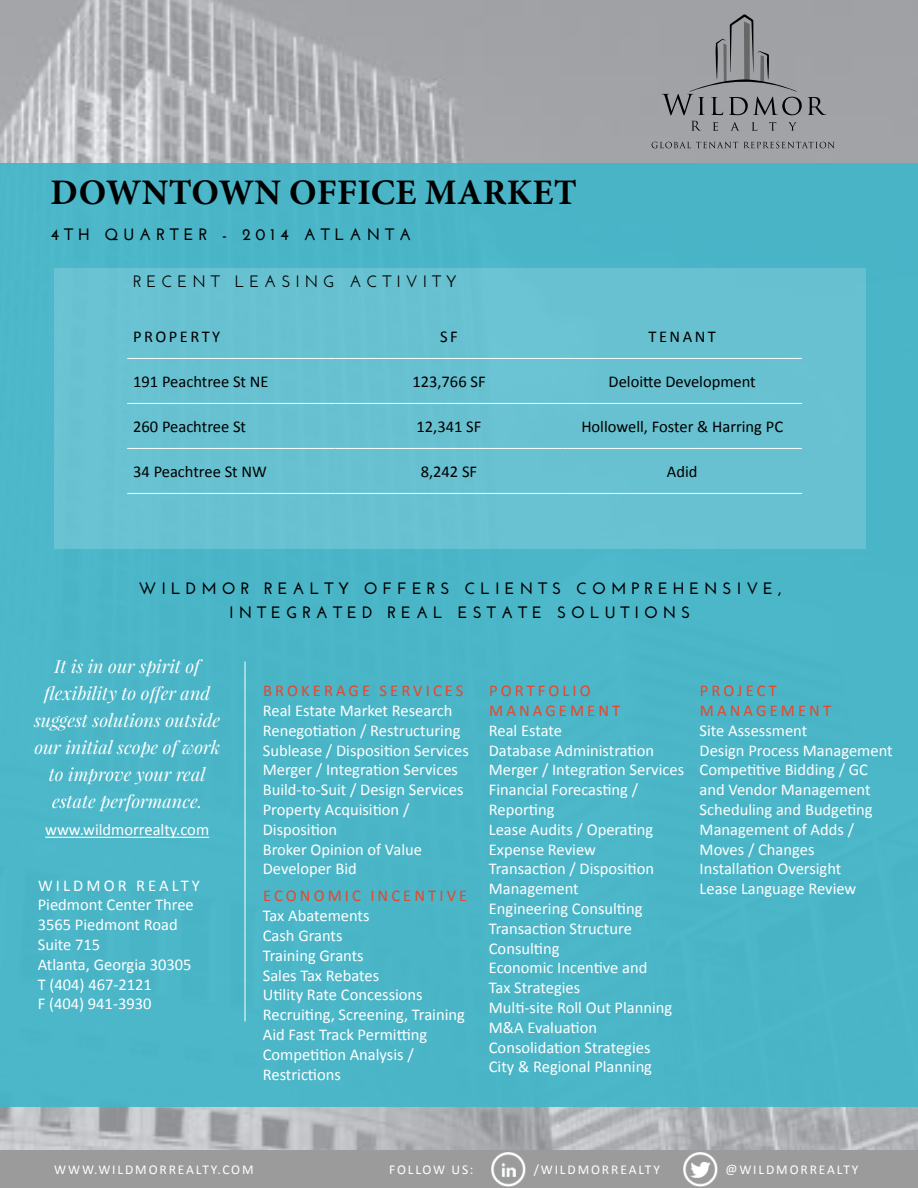
<style>
.page{position:relative;width:918px;height:1188px;background:#fff}
.page>*{position:absolute;margin:0;border:0;box-sizing:border-box;transform-origin:0 0}
.t1{font:700 36px "Minion Pro";letter-spacing:.01em;color:#000}
.t2{font:italic 18px/27px "Playfair Display";color:#fff;text-align:center}
.t3{font:16.5px/19.8px "Calibri";color:#fff}
.t4{font:16.5px "Calibri";color:#000}
.t5{font:700 16.5px/24px "Josefin Sans";letter-spacing:.3em;color:#000;text-align:center}
.t6{font:16.5px/19.8px "Calibri";letter-spacing:.19em;color:#ea4529}
.t7{font:600 16.5px "Josefin Sans";letter-spacing:.3em;color:#000}
.t8{font:16.5px "Calibri";letter-spacing:.15em;color:#000}
.t9{font:13.5px "Calibri";letter-spacing:.14em;color:#fff}
</style>
<div class="page">
<img style="left:0;top:0;width:918px;height:1150px">
<div style="left:0;top:164px;width:918px;height:943px;background:#4ab6c8"></div>
<div style="left:0;top:1150px;width:918px;height:38px;background:#9b9b9b"></div>
<img style="left:491px;top:1153px;width:34px;height:33px">
<img style="left:684px;top:1153px;width:33px;height:33px">
<svg style="left:662px;top:14px;width:140px;height:101px;background:#939497"></svg>
<svg style="left:808px;top:97px;width:18px;height:18px"></svg>
<svg style="left:691px;top:121px;width:10px;height:10px"></svg>
<svg style="left:713px;top:122px;width:5px;height:9px"></svg>
<svg style="left:730px;top:122px;width:9px;height:9px"></svg>
<svg style="left:752px;top:122px;width:5px;height:9px"></svg>
<svg style="left:769px;top:122px;width:7px;height:9px"></svg>
<svg style="left:788px;top:122px;width:9px;height:9px"></svg>
<svg style="left:652px;top:142px;width:86px;height:6px"></svg>
<svg style="left:744px;top:142px;width:91px;height:6px"></svg>
<div style="left:54px;top:268px;width:812px;height:281px;background:#67c1d0"></div>
<hr style="left:45px;top:837px;width:164px;height:1px;background:#fff">
<hr style="left:245px;top:662px;width:1px;height:360px;background:#fff">
<hr style="left:127px;top:358px;width:208px;height:1px;background:#fff">
<hr style="left:335px;top:358px;width:228px;height:1px;background:#fff">
<hr style="left:562px;top:358px;width:240px;height:1px;background:#fff">
<hr style="left:127px;top:403px;width:208px;height:1px;background:#fff">
<hr style="left:335px;top:403px;width:228px;height:1px;background:#fff">
<hr style="left:562px;top:403px;width:240px;height:1px;background:#fff">
<hr style="left:127px;top:448px;width:208px;height:1px;background:#fff">
<hr style="left:335px;top:448px;width:228px;height:1px;background:#fff">
<hr style="left:562px;top:448px;width:240px;height:1px;background:#fff">
<hr style="left:127px;top:493px;width:208px;height:1px;background:#fff">
<hr style="left:335px;top:493px;width:228px;height:1px;background:#fff">
<hr style="left:562px;top:493px;width:240px;height:1px;background:#fff">
<h1 class="t1" style="left:50px;top:168px;width:528px">DOWNTOWN OFFICE MARKET</h1>
<p class="t5" style="left:50px;top:223px;width:362px">4TH QUARTER - 2014 ATLANTA</p>
<p class="t7" style="left:133px;top:271px;width:325px">RECENT LEASING ACTIVITY</p>
<p class="t8" style="left:133px;top:326px;width:89px">PROPERTY</p>
<p class="t4" style="left:440px;top:326px;width:19px">SF</p>
<p class="t4" style="left:649px;top:326px;width:69px">TENANT</p>
<p class="t4" style="left:133px;top:371px;width:137px">191 Peachtree St NE</p>
<p class="t4" style="left:412px;top:371px;width:75px">123,766 SF</p>
<p class="t4" style="left:609px;top:371px;width:149px">Deloitte Development</p>
<p class="t4" style="left:133px;top:416px;width:114px">260 Peachtree St</p>
<p class="t4" style="left:417px;top:416px;width:66px">12,341 SF</p>
<p class="t4" style="left:581px;top:416px;width:203px">Hollowell, Foster &amp; Harring PC</p>
<p class="t4" style="left:133px;top:461px;width:135px">34 Peachtree St NW</p>
<p class="t4" style="left:421px;top:461px;width:58px">8,242 SF</p>
<p class="t4" style="left:667px;top:461px;width:32px">Adid</p>
<p class="t5" style="left:138px;top:577px;width:645px">WILDMOR REALTY OFFERS CLIENTS COMPREHENSIVE,<br>INTEGRATED REAL ESTATE SOLUTIONS</p>
<p class="t2" style="left:34px;top:652px;width:188px">It is in our spirit of flexibility to offer and suggest solutions outside our initial scope of work to improve your real estate performance.</p>
<p class="t3" style="left:45px;top:820px;width:165px">www.wildmorrealty.com</p>
<p class="t3" style="left:38px;top:875px;width:164px">WILDMOR REALTY<br>Piedmont Center Three<br>3565 Piedmont Road<br>Suite 715<br>Atlanta, Georgia 30305<br>T (404) 467-2121<br>F (404) 941-3930</p>
<p class="t6" style="left:263px;top:681px;width:202px">BROKERAGE SERVICES</p>
<p class="t3" style="left:263px;top:701px;width:208px">Real Estate Market Research<br>Renegotiation / Restructuring<br>Sublease / Disposition Services<br>Merger / Integration Services<br>Build-to-Suit / Design Services<br>Property Acquisition /<br>Disposition<br>Broker Opinion of Value<br>Developer Bid</p>
<p class="t6" style="left:263px;top:886px;width:206px">ECONOMIC INCENTIVE</p>
<p class="t3" style="left:263px;top:906px;width:204px">Tax Abatements<br>Cash Grants<br>Training Grants<br>Sales Tax Rebates<br>Utility Rate Concessions<br>Recruiting, Screening, Training<br>Aid Fast Track Permitting<br>Competition Analysis /<br>Restrictions</p>
<p class="t6" style="left:489px;top:681px;width:133px">PORTFOLIO<br>MANAGEMENT</p>
<p class="t3" style="left:489px;top:720px;width:197px">Real Estate<br>Database Administration<br>Merger / Integration Services<br>Financial Forecasting /<br>Reporting<br>Lease Audits / Operating<br>Expense Review<br>Transaction / Disposition<br>Management<br>Engineering Consulting<br>Transaction Structure<br>Consulting<br>Economic Incentive and<br>Tax Strategies<br>Multi-site Roll Out Planning<br>M&amp;A Evaluation<br>Consolidation Strategies<br>City &amp; Regional Planning</p>
<p class="t6" style="left:700px;top:681px;width:133px">PROJECT<br>MANAGEMENT</p>
<p class="t3" style="left:700px;top:720px;width:195px">Site Assessment<br>Design Process Management<br>Competitive Bidding / GC and Vendor Management<br>Scheduling and Budgeting<br>Management of Adds /<br>Moves / Changes<br>Installation Oversight<br>Lease Language Review</p>
<p class="t9" style="left:54px;top:1161px;width:201px">WWW.WILDMORREALTY.COM</p>
<p class="t9" style="left:389px;top:1161px;width:86px">FOLLOW US:</p>
<p class="t9" style="left:534px;top:1161px;width:127px">/WILDMORREALTY</p>
<p class="t9" style="left:725px;top:1161px;width:135px">@WILDMORREALTY</p>
</div>
